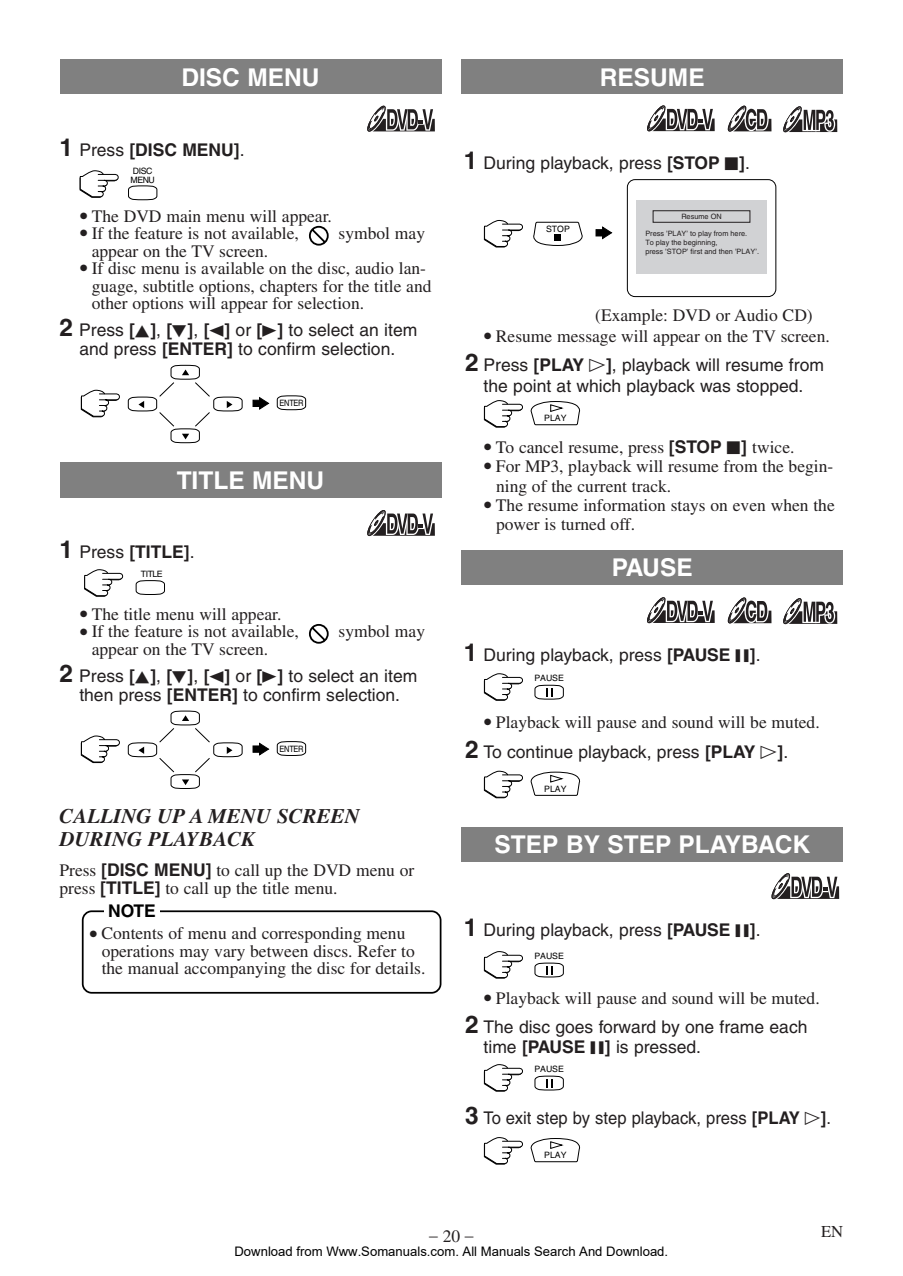
<style>
.page{position:relative;width:903px;height:1276px;background:#fff}
.page>*{position:absolute;margin:0;border:0;box-sizing:border-box;transform-origin:0 0}
.t1{font:700 24.5px "Helvetica";color:#fff}
.t2{font:italic 700 21px/22.8px "Times";color:#231f20}
.t3{font:17.5px/17.5px "Times";color:#231f20}
.t4{font:17.5px/19.2px "Helvetica";color:#231f20;text-align:center}
.t5{font:17.5px "Helvetica";color:#231f20;scale:.95 1}
.t6{font:700 17.5px "Helvetica";color:#231f20}
.t7{font:700 17.5px "Helvetica";color:#000}
.t8{font:16.62px "Times";color:#231f20}
.t9{font:13.12px "Arial";color:#000}
.t10{font:8.75px "Helvetica";color:#000}
.t11{font:8.75px "Helvetica";color:#000;scale:.85 1}
.t12{font:8.75px/8.8px "Helvetica";letter-spacing:-.055em;color:#000}
.t13{font:7.35px/9.1px "Helvetica";color:#231f20}
.s1{font-size:24.5px}
.s2{font-weight:400}
.s3{font-weight:700;font-size:24.5px}
.s4{font-weight:700}
.s5{font-family:"Funai Font";font-size:19.25px}
.s6{font-family:"Funai Font";font-size:15.75px}
.s7{font-family:"Helvetica";font-weight:700}
.s8{font-family:"Funai Font"}
</style>
<div class="page">
<svg style="left:771px;top:873px;width:69px;height:27px"></svg>
<svg style="left:783px;top:598px;width:54px;height:27px"></svg>
<svg style="left:727px;top:597px;width:45px;height:27px"></svg>
<svg style="left:647px;top:597px;width:68px;height:27px"></svg>
<svg style="left:783px;top:106px;width:54px;height:27px"></svg>
<svg style="left:727px;top:105px;width:45px;height:27px"></svg>
<svg style="left:647px;top:105px;width:68px;height:27px"></svg>
<svg style="left:309px;top:624px;width:20px;height:20px"></svg>
<svg style="left:367px;top:510px;width:68px;height:27px"></svg>
<svg style="left:309px;top:225px;width:20px;height:21px"></svg>
<svg style="left:367px;top:105px;width:68px;height:27px"></svg>
<div style="left:461px;top:60px;width:382px;height:34px;background:#808080"></div>
<div style="left:461px;top:550px;width:382px;height:35px;background:#808080"></div>
<div style="left:60px;top:463px;width:381px;height:35px;background:#808080"></div>
<div style="left:60px;top:60px;width:381px;height:34px;background:#808080"></div>
<svg style="left:79px;top:170px;width:40px;height:28px"></svg>
<svg style="left:128px;top:185px;width:30px;height:15px"></svg>
<svg style="left:81px;top:735px;width:39px;height:28px"></svg>
<svg style="left:128px;top:710px;width:178px;height:79px"></svg>
<svg style="left:84px;top:569px;width:40px;height:28px"></svg>
<svg style="left:135px;top:580px;width:30px;height:15px"></svg>
<svg style="left:81px;top:389px;width:39px;height:28px"></svg>
<svg style="left:128px;top:364px;width:178px;height:79px"></svg>
<svg style="left:484px;top:220px;width:39px;height:27px"></svg>
<svg style="left:533px;top:222px;width:50px;height:24px"></svg>
<svg style="left:602px;top:226px;width:11px;height:14px"></svg>
<div style="left:596px;top:229px;width:7px;height:7px;background:#000;border:1px solid #000"></div>
<svg style="left:484px;top:400px;width:39px;height:28px"></svg>
<svg style="left:530px;top:401px;width:51px;height:24px"></svg>
<svg style="left:484px;top:770px;width:39px;height:28px"></svg>
<svg style="left:530px;top:771px;width:51px;height:25px"></svg>
<svg style="left:484px;top:673px;width:39px;height:28px"></svg>
<svg style="left:534px;top:684px;width:30px;height:16px"></svg>
<div style="left:461px;top:827px;width:382px;height:35px;background:#808080"></div>
<svg style="left:484px;top:951px;width:39px;height:27px"></svg>
<svg style="left:534px;top:962px;width:30px;height:16px"></svg>
<svg style="left:484px;top:1064px;width:39px;height:27px"></svg>
<svg style="left:534px;top:1075px;width:30px;height:16px"></svg>
<svg style="left:484px;top:1137px;width:39px;height:27px"></svg>
<svg style="left:530px;top:1138px;width:51px;height:24px"></svg>
<svg style="left:82px;top:910px;width:359px;height:83px"></svg>
<div style="left:104px;top:902px;width:56px;height:21px;background:#fff"></div>
<svg style="left:626px;top:179px;width:151px;height:119px"></svg>
<div style="left:627px;top:179px;width:149px;height:118px;background:#fff;border:1px solid #000;border-radius:8px"></div>
<div style="left:636px;top:200px;width:131px;height:74px;background:#d1d2d4"></div>
<div style="left:653px;top:210px;width:97px;height:12px;border:1px solid #231f20"></div>
<h1 class="t1" style="left:181px;top:68px;width:140px">DISC MENU</h1>
<p class="t6" style="left:60px;top:143px;width:187px"><span class="s1">1</span> <span class="s2">Press</span> [DISC MENU]<span class="s2">.</span></p>
<p class="t12" style="left:131px;top:167px;width:26px">DISC<br>MENU</p>
<p class="t3" style="left:79px;top:209px;width:254px"><span class="s1">•</span> The DVD main menu will appear.</p>
<p class="t3" style="left:79px;top:226px;width:221px"><span class="s1">•</span> If the feature is not available,</p>
<p class="t3" style="left:339px;top:226px;width:88px">symbol may</p>
<p class="t3" style="left:92px;top:244px;width:178px">appear on the TV screen.</p>
<p class="t3" style="left:92px;top:261px;width:341px;text-indent:-12px"><span class="s1">•</span> If disc menu is available on the disc, audio lan&shy;guage, subtitle options, chapters for the title and other options will appear for selection.</p>
<p class="t4" style="left:60px;top:322px;width:359px"><span class="s3">2</span> Press <span class="s4">[</span><span class="s5">K</span><span class="s4">]</span>, <span class="s4">[</span><span class="s5">L</span><span class="s4">]</span>, <span class="s4">[</span><span class="s6">s</span><span class="s4">]</span> or <span class="s4">[</span><span class="s6">B</span><span class="s4">]</span> to select an item and press <span class="s4">[ENTER]</span> to confirm selection.</p>
<p class="t11" style="left:280px;top:400px;width:30px">ENTER</p>
<h1 class="t1" style="left:177px;top:472px;width:149px">TITLE MENU</h1>
<p class="t6" style="left:60px;top:546px;width:137px"><span class="s1">1</span> <span class="s2">Press</span> [TITLE]<span class="s2">.</span></p>
<p class="t10" style="left:141px;top:571px;width:23px">TITLE</p>
<p class="t3" style="left:79px;top:607px;width:204px"><span class="s1">•</span> The title menu will appear.</p>
<p class="t3" style="left:79px;top:624px;width:221px"><span class="s1">•</span> If the feature is not available,</p>
<p class="t3" style="left:339px;top:624px;width:88px">symbol may</p>
<p class="t3" style="left:92px;top:642px;width:178px">appear on the TV screen.</p>
<p class="t4" style="left:60px;top:667px;width:359px"><span class="s3">2</span> Press <span class="s4">[</span><span class="s5">K</span><span class="s4">]</span>, <span class="s4">[</span><span class="s5">L</span><span class="s4">]</span>, <span class="s4">[</span><span class="s6">s</span><span class="s4">]</span> or <span class="s4">[</span><span class="s6">B</span><span class="s4">]</span> to select an item then press <span class="s4">[ENTER]</span> to confirm selection.</p>
<p class="t11" style="left:280px;top:746px;width:30px">ENTER</p>
<p class="t2" style="left:60px;top:806px;width:302px">CALLING UP A MENU SCREEN<br>DURING PLAYBACK</p>
<p class="t3" style="left:60px;top:863px;width:356px">Press <span class="s7">[DISC MENU]</span> to call up the DVD menu or press <span class="s7">[TITLE]</span> to call up the title menu.</p>
<p class="t3" style="left:102px;top:926px;width:325px;text-indent:-12px"><span class="s1">•</span> Contents of menu and corresponding menu operations may vary between discs. Refer to the manual accompanying the disc for details.</p>
<p class="t7" style="left:108px;top:905px;width:49px">NOTE</p>
<h1 class="t1" style="left:600px;top:68px;width:106px">RESUME</h1>
<p class="t4" style="left:464px;top:155px;width:288px"><span class="s3">1</span> During playback, press <span class="s4">[STOP</span> <span class="s8">C</span><span class="s4">]</span>.</p>
<p class="t10" style="left:546px;top:226px;width:25px">STOP</p>
<p class="t13" style="left:681px;top:213px;width:42px">Resume ON</p>
<p class="t13" style="left:645px;top:229px;width:115px">Press ’PLAY’ to play from here.<br>To play the beginning,<br>press ’STOP’ first and then ’PLAY’.</p>
<p class="t3" style="left:595px;top:307px;width:219px">(Example: DVD or Audio CD)</p>
<p class="t3" style="left:484px;top:329px;width:348px"><span class="s1">•</span> Resume message will appear on the TV screen.</p>
<p class="t4" style="left:465px;top:356px;width:360px;line-height:21px"><span class="s3">2</span> Press <span class="s4">[PLAY</span> <span class="s8">O</span><span class="s4">]</span>, playback will resume from the point at which playback was stopped.</p>
<p class="t10" style="left:544px;top:415px;width:24px">PLAY</p>
<p class="t3" style="left:484px;top:440px;width:312px"><span class="s1">•</span> To cancel resume, press <span class="s7">[STOP</span> <span class="s8">C</span><span class="s7">]</span> twice.</p>
<p class="t3" style="left:496px;top:458px;width:339px;line-height:19.2px;text-indent:-12px"><span class="s1">•</span> For MP3, playback will resume from the begin&shy;ning of the current track.</p>
<p class="t3" style="left:496px;top:497px;width:340px;line-height:19.2px;text-indent:-12px"><span class="s1">•</span> The resume information stays on even when the power is turned off.</p>
<h1 class="t1" style="left:612px;top:559px;width:82px">PAUSE</h1>
<p class="t4" style="left:464px;top:646px;width:298px"><span class="s3">1</span> During playback, press <span class="s4">[PAUSE</span> <span class="s8">F</span><span class="s4">]</span>.</p>
<p class="t10" style="left:534px;top:675px;width:31px">PAUSE</p>
<p class="t3" style="left:484px;top:715px;width:338px"><span class="s1">•</span> Playback will pause and sound will be muted.</p>
<p class="t4" style="left:465px;top:743px;width:324px"><span class="s3">2</span> To continue playback, press <span class="s4">[PLAY</span> <span class="s8">O</span><span class="s4">]</span>.</p>
<p class="t10" style="left:544px;top:785px;width:24px">PLAY</p>
<h1 class="t1" style="left:495px;top:835px;width:317px">STEP BY STEP PLAYBACK</h1>
<p class="t4" style="left:464px;top:922px;width:298px"><span class="s3">1</span> During playback, press <span class="s4">[PAUSE</span> <span class="s8">F</span><span class="s4">]</span>.</p>
<p class="t10" style="left:534px;top:953px;width:31px">PAUSE</p>
<p class="t3" style="left:484px;top:991px;width:338px"><span class="s1">•</span> Playback will pause and sound will be muted.</p>
<p class="t4" style="left:484px;top:1019px;width:325px;text-align:left;text-indent:-18px"><span class="s3">2</span> The disc goes forward by one frame each time <span class="s4">[PAUSE</span> <span class="s8">F</span><span class="s4">]</span> is pressed.</p>
<p class="t10" style="left:534px;top:1066px;width:31px">PAUSE</p>
<p class="t5" style="left:465px;top:1112px;width:386px"><span class="s3">3</span> To exit step by step playback, press <span class="s4">[PLAY</span> <span class="s8">O</span><span class="s4">]</span>.</p>
<p class="t10" style="left:544px;top:1152px;width:24px">PLAY</p>
<p class="t3" style="left:429px;top:1229px;width:46px">–20–</p>
<p class="t8" style="left:821px;top:1225px;width:24px">EN</p>
<p class="t9" style="left:234px;top:1244px;width:435px">Download from Www.Somanuals.com. All Manuals Search And Download.</p>
</div>
